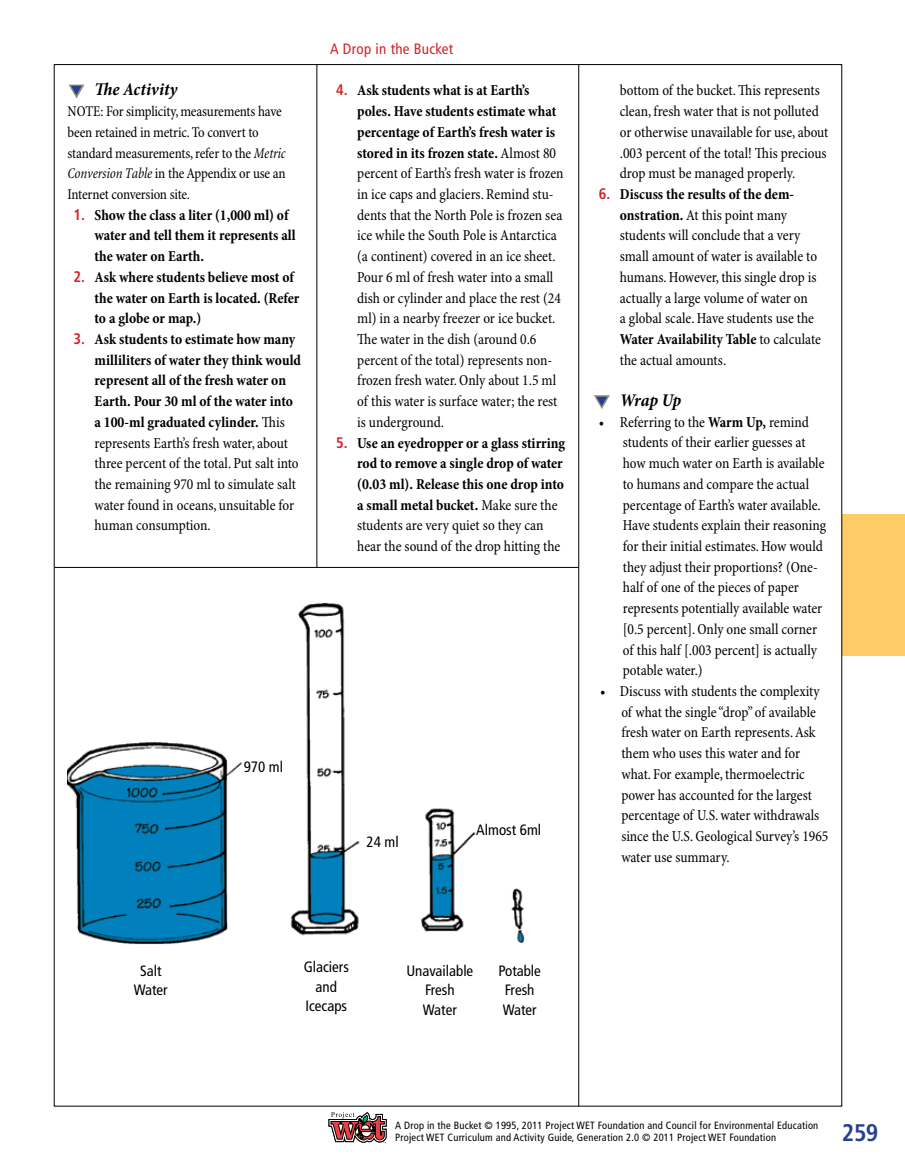
<style>
.page{position:relative;width:905px;height:1175px;background:#fff}
.page>*{position:absolute;margin:0;border:0;box-sizing:border-box;transform-origin:0 0}
.t1{font:700 condensed 24px "Frutiger LT Std";color:#25408f}
.t2{font:italic 700 condensed 18px "Minion Pro";letter-spacing:-.01em;color:#000}
.t3{font:condensed 15.3px/20.7px "Minion Pro";letter-spacing:-.005em;color:#000;scale:.96 1}
.t4{font:700 condensed 15.3px/20.7px "Minion Pro";color:#000;scale:.96 1}
.t5{font:condensed 15px/20.7px "Minion Pro";letter-spacing:-.02em;color:#000;scale:.95 1}
.t6{font:condensed 15px/19.5px "Frutiger LT Std";color:#000;text-align:center}
.t7{font:condensed 15px "Frutiger LT Std";letter-spacing:.02em;color:#d2232a}
.t8{font:condensed 10.5px/12px "Frutiger LT Std";letter-spacing:.02em;color:#000}
.s1{color:#25408f}
.s2{font-family:"Minion";font-style:italic}
.s3{font-family:"Frutiger LT Std";color:#d2232a}
.s4{font-family:"Frutiger LT Std";font-weight:700;color:#d2232a}
.s5{font-weight:700}
.s6{font-weight:400}
</style>
<div class="page">
<div style="left:842px;top:515px;width:62px;height:141px;background:#ffcb66"></div>
<svg style="left:329px;top:1112px;width:57px;height:31px"></svg>
<hr style="left:316px;top:64px;width:1px;height:503px;background:#000">
<svg style="left:68px;top:84px;width:17px;height:15px"></svg>
<svg style="left:594px;top:395px;width:16px;height:14px"></svg>
<hr style="left:54px;top:567px;width:525px;height:1px;background:#000">
<img style="left:290px;top:603px;width:235px;height:340px">
<img style="left:67px;top:742px;width:176px;height:203px">
<hr style="left:578px;top:64px;width:1px;height:1042px;background:#000">
<p class="t2" style="left:70px;top:77px;width:109px"><span class="s1">▼</span> The Activity</p>
<p class="t5" style="left:67px;top:102px;width:231px">NOTE: For simplicity, measurements have been retained in metric. To convert to standard measurements, refer to the <span class="s2">Metric Conversion Table</span> in the Appendix or use an Internet conversion site.</p>
<p class="t4" style="left:95px;top:204px;width:211px;text-indent:-21px"><span class="s3">1.</span> Show the class a liter (1,000 ml) of water and tell them it represents all the water on Earth.</p>
<p class="t4" style="left:95px;top:266px;width:215px;text-indent:-21px"><span class="s3">2.</span> Ask where students believe most of the water on Earth is located. (Refer to a globe or map.)</p>
<p class="t3" style="left:95px;top:329px;width:217px;text-indent:-21px"><span class="s4">3.</span> <span class="s5">Ask students to estimate how many milliliters of water they think would represent all of the fresh water on Earth. Pour 30 ml of the water into a 100-ml graduated cylinder.</span> This represents Earth’s fresh water, about three percent of the total. Put salt into the remaining 970 ml to simulate salt water found in oceans, unsuitable for human consumption.</p>
<p class="t7" style="left:330px;top:40px;width:125px">A Drop in the Bucket</p>
<p class="t3" style="left:357px;top:81px;width:216px;text-indent:-21px"><span class="s4">4.</span> <span class="s5">Ask students what is at Earth’s poles. Have students estimate what percentage of Earth’s fresh water is stored in its frozen state.</span> Almost 80 percent of Earth’s fresh water is frozen in ice caps and glaciers. Remind stu&shy;dents that the North Pole is frozen sea ice while the South Pole is Antarctica (a continent) covered in an ice sheet.<br>Pour 6 ml of fresh water into a small dish or cylinder and place the rest (24 ml) in a nearby freezer or ice bucket.<br>The water in the dish (around 0.6 percent of the total) represents non&shy;frozen fresh water. Only about 1.5 ml of this water is surface water; the rest is underground.</p>
<p class="t4" style="left:357px;top:432px;width:218px;text-indent:-21px"><span class="s3">5.</span> Use an eyedropper or a glass stirring rod to remove a single drop of water (0.03 ml). Release this one drop into a small metal bucket. <span class="s6">Make sure the students are very quiet so they can hear the sound of the drop hitting the</span></p>
<p class="t6" style="left:244px;top:756px;width:41px">970 ml</p>
<p class="t6" style="left:366px;top:832px;width:34px">24 ml</p>
<p class="t6" style="left:476px;top:819px;width:66px">Almost 6ml</p>
<p class="t3" style="left:620px;top:81px;width:219px">bottom of the bucket. This represents clean, fresh water that is not polluted or otherwise unavailable for use, about .003 percent of the total! This precious drop must be managed properly.</p>
<p class="t3" style="left:620px;top:184px;width:211px;text-indent:-21px"><span class="s4">6.</span> <span class="s5">Discuss the results of the dem&shy;onstration.</span> At this point many students will conclude that a very small amount of water is available to humans. However, this single drop is actually a large volume of water on<br>a global scale. Have students use the <span class="s5">Water Availability Table</span> to calculate the actual amounts.</p>
<p class="t2" style="left:596px;top:388px;width:87px"><span class="s1">▼</span> Wrap Up</p>
<p class="t3" style="left:623px;top:412px;width:213px;text-indent:-24px">• Referring to the <span class="s5">Warm Up,</span> remind students of their earlier guesses at how much water on Earth is available to humans and compare the actual percentage of Earth’s water available.<br>Have students explain their reasoning for their initial estimates. How would they adjust their proportions? (One&shy;half of one of the pieces of paper represents potentially available water [0.5 percent]. Only one small corner of this half [.003 percent] is actually potable water.)</p>
<p class="t3" style="left:621px;top:681px;width:217px;text-indent:-21px">• Discuss with students the complexity of what the single “drop” of available fresh water on Earth represents. Ask them who uses this water and for what. For example, thermoelectric power has accounted for the largest percentage of U.S. water withdrawals since the U.S. Geological Survey’s 1965 water use summary.</p>
<p class="t6" style="left:304px;top:957px;width:47px">Glaciers and<br>Icecaps</p>
<p class="t6" style="left:406px;top:960px;width:68px">Unavailable<br>Fresh<br>Water</p>
<p class="t6" style="left:134px;top:960px;width:35px">Salt<br>Water</p>
<p class="t6" style="left:498px;top:960px;width:44px;text-align:left">Potable<br>Fresh<br>Water</p>
<p class="t8" style="left:395px;top:1119px;width:424px">A Drop in the Bucket © 1995, 2011 Project WET Foundation and Council for Environmental Education<br>Project WET Curriculum and Activity Guide, Generation 2.0 © 2011 Project WET Foundation</p>
<h1 class="t1" style="left:842px;top:1118px;width:38px">259</h1>
</div>
